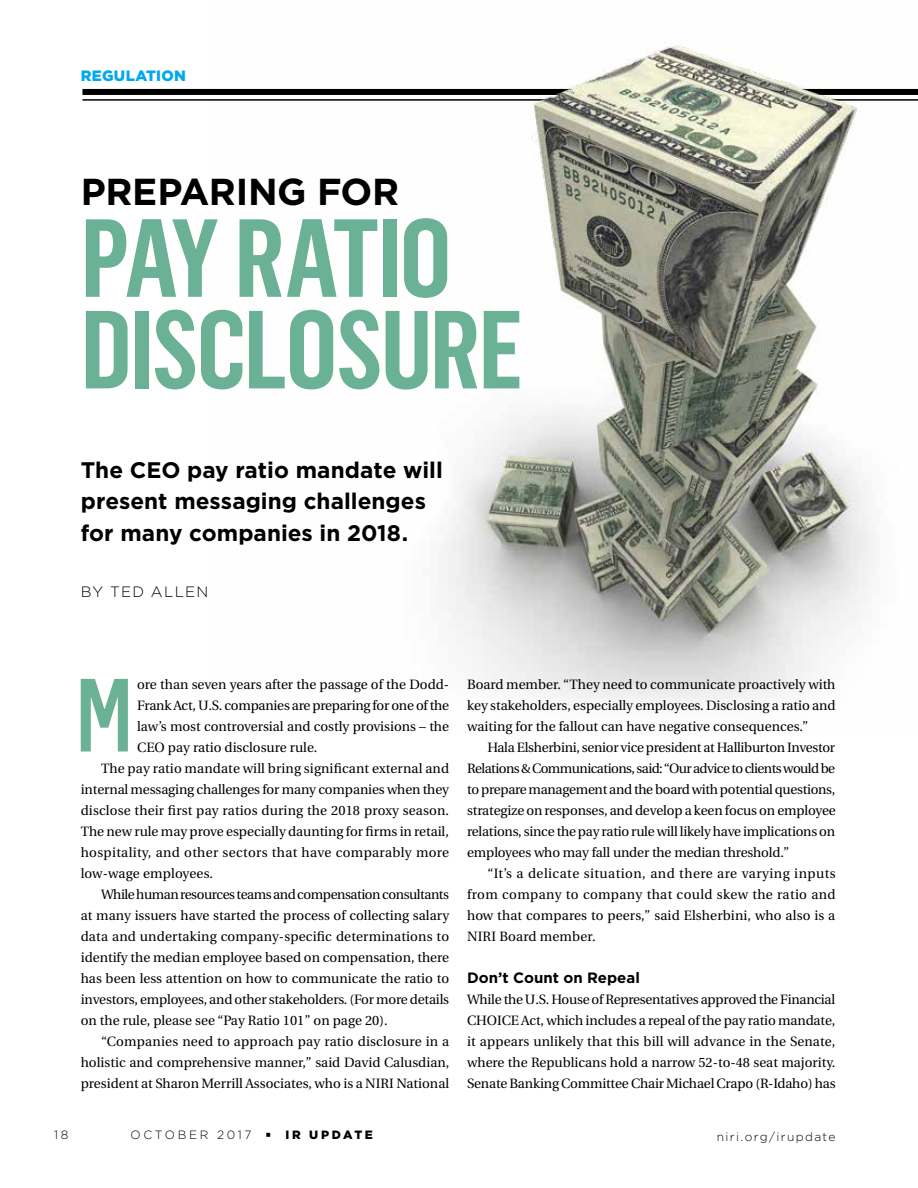
<style>
.page{position:relative;width:918px;height:1188px;background:#fff}
.page>*{position:absolute;margin:0;border:0;box-sizing:border-box;transform-origin:0 0}
.t1{font:600 108.6px/91.7px "Flama Condensed";letter-spacing:-.015em;color:#6bb196}
.t2{font:500 101.85px "Flama Condensed";color:#6bb196}
.t3{font:700 37.5px "Gotham";letter-spacing:-.01em;color:#000}
.t4{font:700 22.5px/31.5px "Gotham";color:#000}
.t5{font:700 15px "Gotham";color:#000}
.t6{font:300 15px "Gotham";letter-spacing:.085em;color:#000}
.t7{font:900 15px "Gotham";letter-spacing:.015em;color:#00a9ec}
.t8{font:13.5px/21px "Utopia";color:#000;text-align:justify}
.t9{font:13.5px "Utopia";letter-spacing:-.03em;color:#000}
.t10{font:13.5px "Utopia";letter-spacing:.025em;color:#000}
.t11{font:300 12px "Gotham";letter-spacing:.12em;color:#000}
.t12{font:300 12px "Gotham";letter-spacing:.22em;color:#000}
.t13{font:900 12px "Gotham";letter-spacing:.215em;color:#000}
</style>
<div class="page">
<img style="left:215px;top:88px;width:660px;height:614px">
<div style="left:82px;top:89px;width:836px;height:6px;background:#000"></div>
<hr style="left:82px;top:99px;width:836px;height:2px;background:#000">
<img style="left:509px;top:42px;width:409px;height:206px">
<p class="t7" style="left:81px;top:65px;width:107px">REGULATION</p>
<h3 class="t3" style="left:81px;top:167px;width:320px">PREPARING FOR</h3>
<h1 class="t1" style="left:81px;top:209px;width:444px">PAY RATIO<br>DISCLOSURE</h1>
<h3 class="t4" style="left:81px;top:454px;width:364px">The CEO pay ratio mandate will present messaging challenges for many companies in 2018.</h3>
<p class="t6" style="left:81px;top:582px;width:129px">BY TED ALLEN</p>
<h2 class="t2" style="left:76px;top:651px;width:59px">M</h2>
<p class="t8" style="left:137px;top:674px;width:313px">ore than seven years after the passage of the Dodd-</p>
<p class="t8" style="left:137px;top:695px;width:314px">Frank Act, U.S. companies are preparing for one of the</p>
<p class="t8" style="left:137px;top:716px;width:313px">law’s most controversial and costly provisions – the</p>
<p class="t8" style="left:137px;top:737px;width:182px">CEO pay ratio disclosure rule.</p>
<p class="t8" style="left:101px;top:758px;width:350px">The pay ratio mandate will bring significant external and</p>
<p class="t8" style="left:81px;top:779px;width:370px">internal messaging challenges for many companies when they</p>
<p class="t8" style="left:81px;top:800px;width:370px">disclose their first pay ratios during the 2018 proxy season.</p>
<p class="t8" style="left:81px;top:821px;width:370px">The new rule may prove especially daunting for firms in retail,</p>
<p class="t10" style="left:81px;top:845px;width:370px">hospitality, and other sectors that have comparably more</p>
<p class="t8" style="left:81px;top:863px;width:134px">low-wage employees.</p>
<p class="t9" style="left:101px;top:887px;width:350px">While human resources teams and compensation consultants</p>
<p class="t8" style="left:81px;top:905px;width:370px">at many issuers have started the process of collecting salary</p>
<p class="t8" style="left:81px;top:926px;width:370px">data and undertaking company-specific determinations to</p>
<p class="t8" style="left:81px;top:947px;width:370px">identify the median employee based on compensation, there</p>
<p class="t8" style="left:81px;top:968px;width:370px">has been less attention on how to communicate the ratio to</p>
<p class="t8" style="left:81px;top:989px;width:370px">investors, employees, and other stakeholders. (For more details</p>
<p class="t8" style="left:81px;top:1010px;width:308px">on the rule, please see “Pay Ratio 101” on page 20).</p>
<p class="t8" style="left:101px;top:1031px;width:350px">“Companies need to approach pay ratio disclosure in a</p>
<p class="t8" style="left:81px;top:1052px;width:370px">holistic and comprehensive manner,” said David Calusdian,</p>
<p class="t8" style="left:81px;top:1073px;width:370px">president at Sharon Merrill Associates, who is a NIRI National</p>
<p class="t8" style="left:467px;top:674px;width:370px">Board member. “They need to communicate proactively with key stakeholders, especially employees. Disclosing a ratio and waiting for the fallout can have negative consequences.”</p>
<p class="t8" style="left:467px;top:737px;width:370px;text-indent:20px">Hala Elsherbini, senior vice president at Halliburton Investor Relations &amp; Communications, said: “Our advice to clients would be to prepare management and the board with potential questions, strategize on responses, and develop a keen focus on employee relations, since the pay ratio rule will likely have implications on employees who may fall under the median threshold.”</p>
<p class="t8" style="left:467px;top:863px;width:370px;text-indent:20px">“It’s a delicate situation, and there are varying inputs from company to company that could skew the ratio and how that compares to peers,” said Elsherbini, who also is a NIRI Board member.</p>
<p class="t5" style="left:467px;top:967px;width:174px">Don’t Count on Repeal</p>
<p class="t8" style="left:467px;top:989px;width:370px">While the U.S. House of Representatives approved the Financial CHOICE Act, which includes a repeal of the pay ratio mandate, it appears unlikely that this bill will advance in the Senate, where the Republicans hold a narrow 52-to-48 seat majority.<br>Senate Banking Committee Chair Michael Crapo (R-Idaho) has</p>
<p class="t11" style="left:54px;top:1127px;width:16px">18</p>
<p class="t12" style="left:131px;top:1127px;width:122px">OCTOBER 2017</p>
<p class="t13" style="left:267px;top:1127px;width:108px">◆ IR UPDATE</p>
<p class="t11" style="left:717px;top:1129px;width:120px">niri.org/irupdate</p>
</div>
